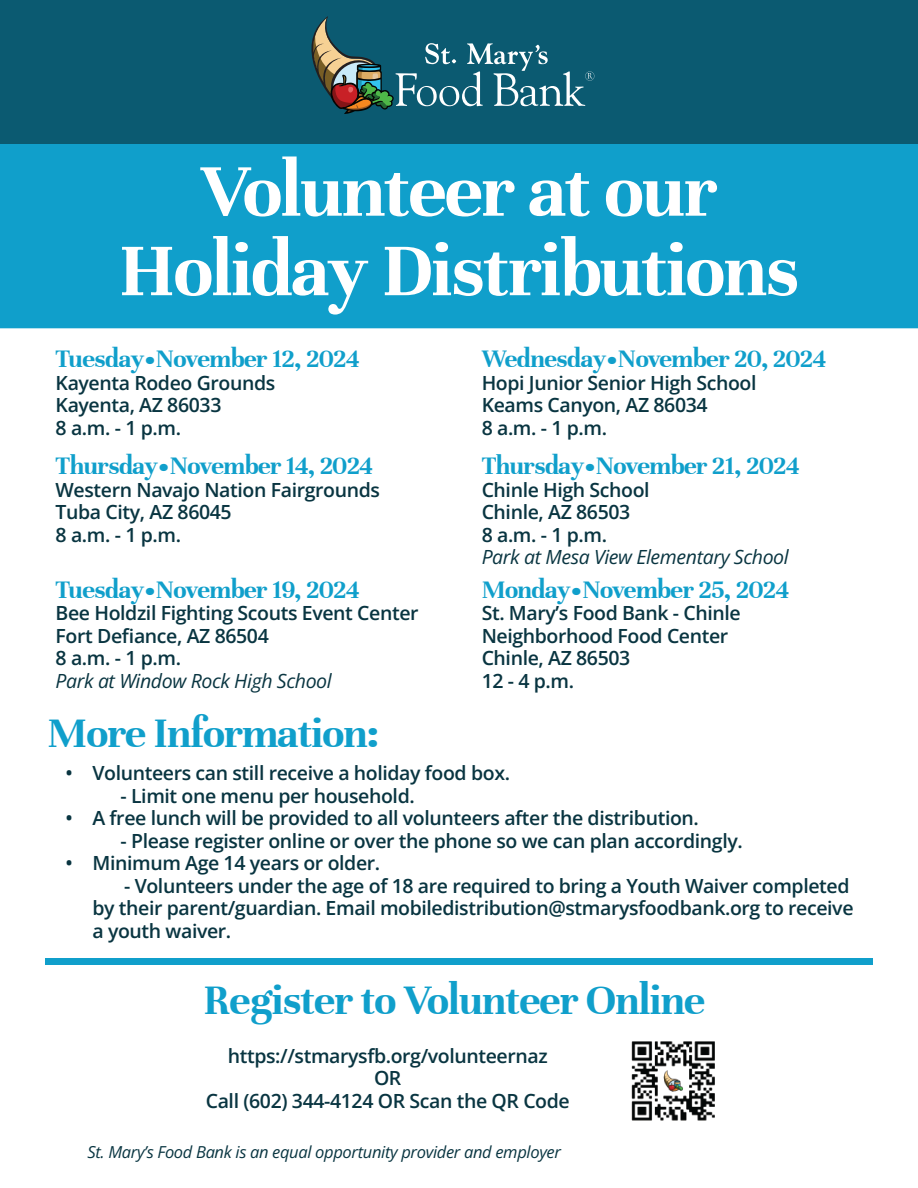
<style>
.page{position:relative;width:918px;height:1188px;background:#fff}
.page>*{position:absolute;margin:0;border:0;box-sizing:border-box;transform-origin:0 0}
.t1{font:700 81px "Unna";letter-spacing:-.02em;color:#fff}
.t2{font:700 45px "Unna";letter-spacing:-.02em;color:#109fcb}
.t3{font:700 27px "Unna";letter-spacing:-.02em;color:#109fcb}
.t4{font:19.5px/22.5px "Open Sans";letter-spacing:-.02em;color:#093541}
.t5{font:italic 19.5px "Open Sans";letter-spacing:-.02em;color:#093541}
.t6{font:italic 16.5px "Open Sans";letter-spacing:-.02em;color:#093541}
</style>
<div class="page">
<div style="left:45px;top:959px;width:828px;height:6px;background:#109fcb"></div>
<img style="left:631px;top:1041px;width:84px;height:80px">
<div style="left:0;top:144px;width:918px;height:184px;background:#109fcb"></div>
<div style="left:0;top:0;width:918px;height:144px;background:#0b5a71"></div>
<svg style="left:311px;top:16px;width:283px;height:98px"></svg>
<p class="t1" style="left:200px;top:144px;width:519px">Volunteer at our</p>
<p class="t1" style="left:119px;top:224px;width:682px">Holiday Distributions</p>
<p class="t3" style="left:56px;top:343px;width:305px">Tuesday•November 12, 2024</p>
<p class="t4" style="left:56px;top:371px;width:221px">Kayenta Rodeo Grounds</p>
<p class="t4" style="left:56px;top:394px;width:167px">Kayenta, AZ 86033</p>
<p class="t4" style="left:56px;top:416px;width:127px">8 a.m. - 1 p.m.</p>
<p class="t3" style="left:56px;top:450px;width:319px">Thursday•November 14, 2024</p>
<p class="t4" style="left:56px;top:478px;width:326px">Western Navajo Nation Fairgrounds</p>
<p class="t4" style="left:56px;top:500px;width:178px">Tuba City, AZ 86045</p>
<p class="t4" style="left:56px;top:523px;width:127px">8 a.m. - 1 p.m.</p>
<p class="t3" style="left:56px;top:574px;width:305px">Tuesday•November 19, 2024</p>
<p class="t4" style="left:56px;top:601px;width:365px">Bee Holdzil Fighting Scouts Event Center</p>
<p class="t4" style="left:56px;top:624px;width:215px">Fort Defiance, AZ 86504</p>
<p class="t4" style="left:56px;top:646px;width:127px">8 a.m. - 1 p.m.</p>
<p class="t5" style="left:56px;top:667px;width:278px">Park at Window Rock High School</p>
<p class="t3" style="left:482px;top:343px;width:346px">Wednesday•November 20, 2024</p>
<p class="t4" style="left:482px;top:371px;width:276px">Hopi Junior Senior High School</p>
<p class="t4" style="left:482px;top:394px;width:228px">Keams Canyon, AZ 86034</p>
<p class="t4" style="left:482px;top:416px;width:127px">8 a.m. - 1 p.m.</p>
<p class="t3" style="left:482px;top:450px;width:319px">Thursday•November 21, 2024</p>
<p class="t4" style="left:482px;top:478px;width:170px">Chinle High School</p>
<p class="t4" style="left:482px;top:500px;width:150px">Chinle, AZ 86503</p>
<p class="t4" style="left:482px;top:523px;width:127px">8 a.m. - 1 p.m.</p>
<p class="t5" style="left:482px;top:544px;width:309px">Park at Mesa View Elementary School</p>
<p class="t3" style="left:482px;top:574px;width:309px">Monday•November 25, 2024</p>
<p class="t4" style="left:482px;top:601px;width:261px">St. Mary’s Food Bank - Chinle</p>
<p class="t4" style="left:482px;top:624px;width:248px">Neighborhood Food Center</p>
<p class="t4" style="left:482px;top:646px;width:150px">Chinle, AZ 86503</p>
<p class="t4" style="left:482px;top:669px;width:94px">12 - 4 p.m.</p>
<p class="t2" style="left:48px;top:707px;width:333px">More Information:</p>
<p class="t4" style="left:65px;top:761px;width:446px">• Volunteers can still receive a holiday food box.</p>
<p class="t4" style="left:121px;top:784px;width:296px">- Limit one menu per household.</p>
<p class="t4" style="left:65px;top:806px;width:635px">• A free lunch will be provided to all volunteers after the distribution.</p>
<p class="t4" style="left:121px;top:829px;width:624px">- Please register online or over the phone so we can plan accordingly.</p>
<p class="t4" style="left:65px;top:851px;width:316px">• Minimum Age 14 years or older.</p>
<p class="t4" style="left:92px;top:874px;width:763px;text-indent:32px">- Volunteers under the age of 18 are required to bring a Youth Waiver completed by their parent/guardian. Email mobiledistribution@stmarysfoodbank.org to receive a youth waiver.</p>
<p class="t2" style="left:204px;top:974px;width:503px">Register to Volunteer Online</p>
<p class="t4" style="left:228px;top:1044px;width:322px">https://stmarysfb.org/volunteernaz</p>
<p class="t4" style="left:374px;top:1066px;width:29px">OR</p>
<p class="t4" style="left:206px;top:1089px;width:366px">Call (602) 344-4124 OR Scan the QR Code</p>
<p class="t6" style="left:87px;top:1141px;width:475px">St. Mary’s Food Bank is an equal opportunity provider and employer</p>
</div>
